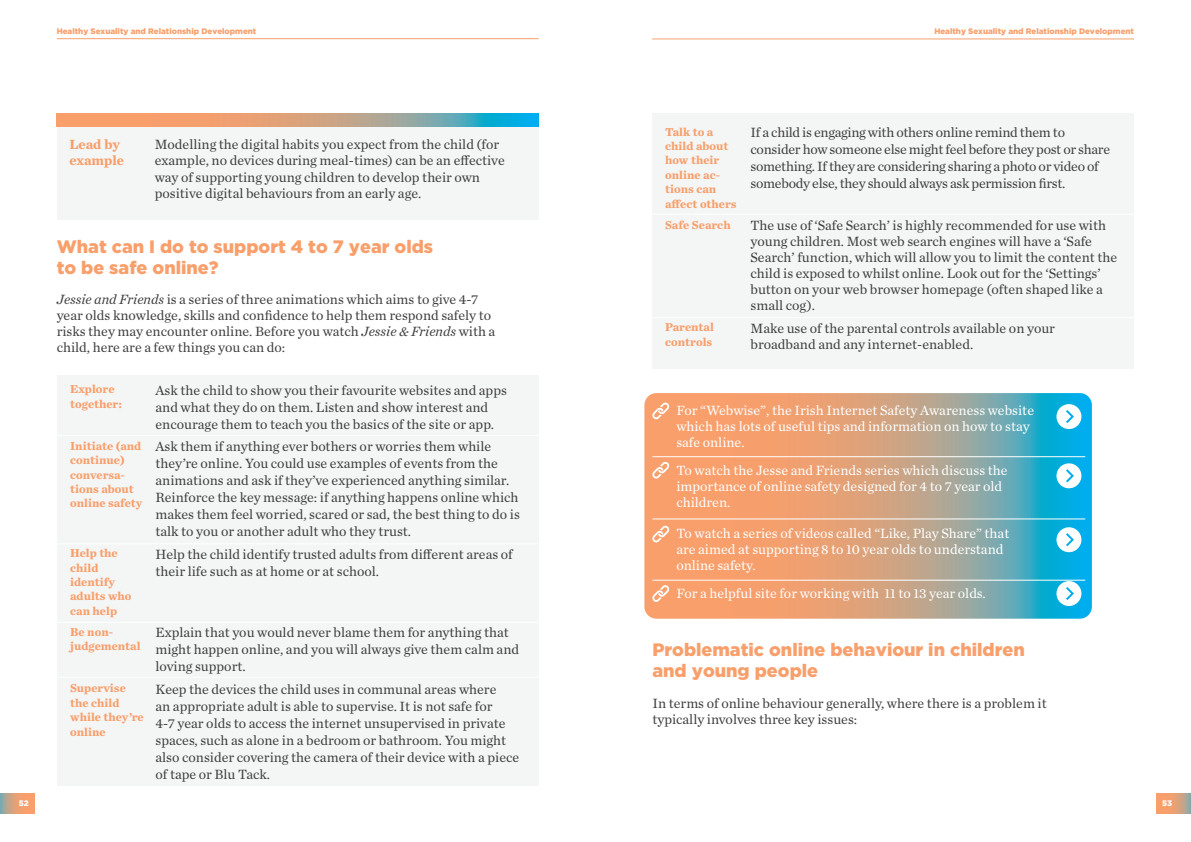
<style>
.page{position:relative;width:1191px;height:842px;background:#fff}
.page>*{position:absolute;margin:0;border:0;box-sizing:border-box;transform-origin:0 0}
.t1{font:900 18px/21px "Gotham";color:#f89f6b}
.t2{font:14px/17px "Chronicle Text G1";color:#3e3e3f}
.t3{font:14px/16px "Chronicle Text G1";color:#fff}
.t4{font:14px/17px "Chronicle Text G1";letter-spacing:-.02em;color:#3e3e3f}
.t5{font:700 14px/16px "Chronicle Text G1";color:#f89f6b}
.t6{font:700 12px/14.4px "Chronicle Text G1";color:#f89f6b}
.t7{font:900 8px "Gotham";color:#f89f6b}
.t8{font:900 8px "Gotham";color:#fff}
.s1{font-style:italic}
</style>
<div class="page">
<svg style="left:1157px;top:794px;width:34px;height:20px"></svg>
<svg style="left:0;top:794px;width:34px;height:20px"></svg>
<div style="left:57px;top:127px;width:482px;height:93px;background:#f4f5f5"></div>
<svg style="left:57px;top:113px;width:482px;height:14px;background:#b4a38d"></svg>
<div style="left:57px;top:375px;width:481px;height:410px;background:#f4f5f5"></div>
<hr style="left:57px;top:435px;width:489px;height:1px;background:#fff">
<hr style="left:57px;top:544px;width:489px;height:1px;background:#fff">
<hr style="left:57px;top:622px;width:489px;height:1px;background:#fff">
<hr style="left:57px;top:677px;width:489px;height:1px;background:#fff">
<div style="left:652px;top:113px;width:482px;height:256px;background:#f4f5f5"></div>
<hr style="left:652px;top:214px;width:489px;height:1px;background:#fff">
<hr style="left:652px;top:317px;width:489px;height:1px;background:#fff">
<svg style="left:644px;top:393px;width:447px;height:226px;background:#b8a48d"></svg>
<hr style="left:652px;top:456px;width:433px;height:1px;background:#fff">
<hr style="left:652px;top:580px;width:433px;height:1px;background:#fff">
<hr style="left:652px;top:519px;width:433px;height:1px;background:#fff">
<div style="left:1056px;top:404px;width:25px;height:25px;background:#fff;border-radius:50%"></div>
<div style="left:1056px;top:527px;width:25px;height:25px;background:#fff;border-radius:50%"></div>
<div style="left:1056px;top:463px;width:25px;height:25px;background:#fff;border-radius:50%"></div>
<div style="left:1056px;top:581px;width:25px;height:25px;background:#fff;border-radius:50%"></div>
<svg style="left:1066px;top:410px;width:8px;height:13px"></svg>
<svg style="left:1066px;top:533px;width:8px;height:14px"></svg>
<svg style="left:1066px;top:469px;width:8px;height:14px"></svg>
<svg style="left:1066px;top:587px;width:8px;height:13px"></svg>
<svg style="left:652px;top:402px;width:17px;height:18px"></svg>
<svg style="left:652px;top:525px;width:17px;height:18px"></svg>
<svg style="left:652px;top:461px;width:17px;height:18px"></svg>
<svg style="left:652px;top:585px;width:17px;height:17px"></svg>
<hr style="left:57px;top:39px;width:482px;height:1px;background:#f89f6b">
<hr style="left:652px;top:39px;width:482px;height:1px;background:#f89f6b">
<p class="t7" style="left:57px;top:27px;width:201px">Healthy Sexuality and Relationship Development</p>
<p class="t7" style="left:934px;top:27px;width:201px">Healthy Sexuality and Relationship Development</p>
<p class="t5" style="left:69px;top:136px;width:56px">Lead by example</p>
<p class="t2" style="left:155px;top:136px;width:351px;line-height:16px">Modelling the digital habits you expect from the child (for example, no devices during meal-times) can be an effective way of supporting young children to develop their own positive digital behaviours from an early age.</p>
<p class="t1" style="left:57px;top:235px;width:378px">What can I do to support 4 to 7 year olds to be safe online?</p>
<p class="t2" style="left:57px;top:291px;width:440px;line-height:16px"><span class="s1">Jessie and Friends</span> is a series of three animations which aims to give 4-7 year olds knowledge, skills and confidence to help them respond safely to risks they may encounter online. Before you watch <span class="s1">Jessie &amp; Friends</span> with a child, here are a few things you can do:</p>
<p class="t6" style="left:70px;top:381px;width:53px">Explore together:</p>
<p class="t2" style="left:155px;top:381px;width:353px">Ask the child to show you their favourite websites and apps and what they do on them. Listen and show interest and encourage them to teach you the basics of the site or app.</p>
<p class="t6" style="left:70px;top:438px;width:74px">Initiate (and continue) conversa&shy;tions about online safety</p>
<p class="t2" style="left:155px;top:437px;width:366px">Ask them if anything ever bothers or worries them while they’re online. You could use examples of events from the animations and ask if they’ve experienced anything similar.<br>Reinforce the key message: if anything happens online which makes them feel worried, scared or sad, the best thing to do is talk to you or another adult who they trust.</p>
<p class="t6" style="left:70px;top:545px;width:63px">Help the child identify adults who can help</p>
<p class="t2" style="left:155px;top:545px;width:359px">Help the child identify trusted adults from different areas of their life such as at home or at school.</p>
<p class="t6" style="left:70px;top:624px;width:72px">Be non&shy;judgemental</p>
<p class="t2" style="left:155px;top:623px;width:365px">Explain that you would never blame them for anything that might happen online, and you will always give them calm and loving support.</p>
<p class="t6" style="left:70px;top:680px;width:75px">Supervise the child while they’re online</p>
<p class="t2" style="left:155px;top:680px;width:365px">Keep the devices the child uses in communal areas where<br>an appropriate adult is able to supervise. It is not safe for<br>4-7 year olds to access the internet unsupervised in private spaces, such as alone in a bedroom or bathroom. You might also consider covering the camera of their device with a piece of tape or Blu Tack.</p>
<p class="t6" style="left:665px;top:124px;width:73px">Talk to a child about how their online ac&shy;tions can affect others</p>
<p class="t4" style="left:750px;top:123px;width:361px">If a child is engaging with others online remind them to consider how someone else might feel before they post or share something. If they are considering sharing a photo or video of somebody else, they should always ask permission first.</p>
<p class="t6" style="left:665px;top:217px;width:67px">Safe Search</p>
<p class="t2" style="left:750px;top:217px;width:368px;line-height:16px">The use of ‘Safe Search’ is highly recommended for use with young children. Most web search engines will have a ‘Safe Search’ function, which will allow you to limit the content the child is exposed to whilst online. Look out for the ‘Settings’ button on your web browser homepage (often shaped like a small cog).</p>
<p class="t6" style="left:665px;top:319px;width:50px">Parental controls</p>
<p class="t2" style="left:750px;top:319px;width:306px;line-height:16px">Make use of the parental controls available on your broadband and any internet-enabled.</p>
<p class="t3" style="left:676px;top:402px;width:359px">For “Webwise”, the Irish Internet Safety Awareness website which has lots of useful tips and information on how to stay safe online.</p>
<p class="t3" style="left:676px;top:461px;width:333px">To watch the Jesse and Friends series which discuss the importance of online safety designed for 4 to 7 year old children.</p>
<p class="t3" style="left:676px;top:525px;width:334px">To watch a series of videos called “Like, Play Share” that are aimed at supporting 8 to 10 year olds to understand online safety.</p>
<p class="t3" style="left:676px;top:584px;width:311px">For a helpful site for working with 11 to 13 year olds.</p>
<p class="t1" style="left:652px;top:639px;width:374px">Problematic online behaviour in children and young people</p>
<p class="t2" style="left:652px;top:694px;width:396px;line-height:16px">In terms of online behaviour generally, where there is a problem it typically involves three key issues:</p>
<p class="t8" style="left:19px;top:799px;width:12px">52</p>
<p class="t8" style="left:1162px;top:799px;width:12px">53</p>
</div>
